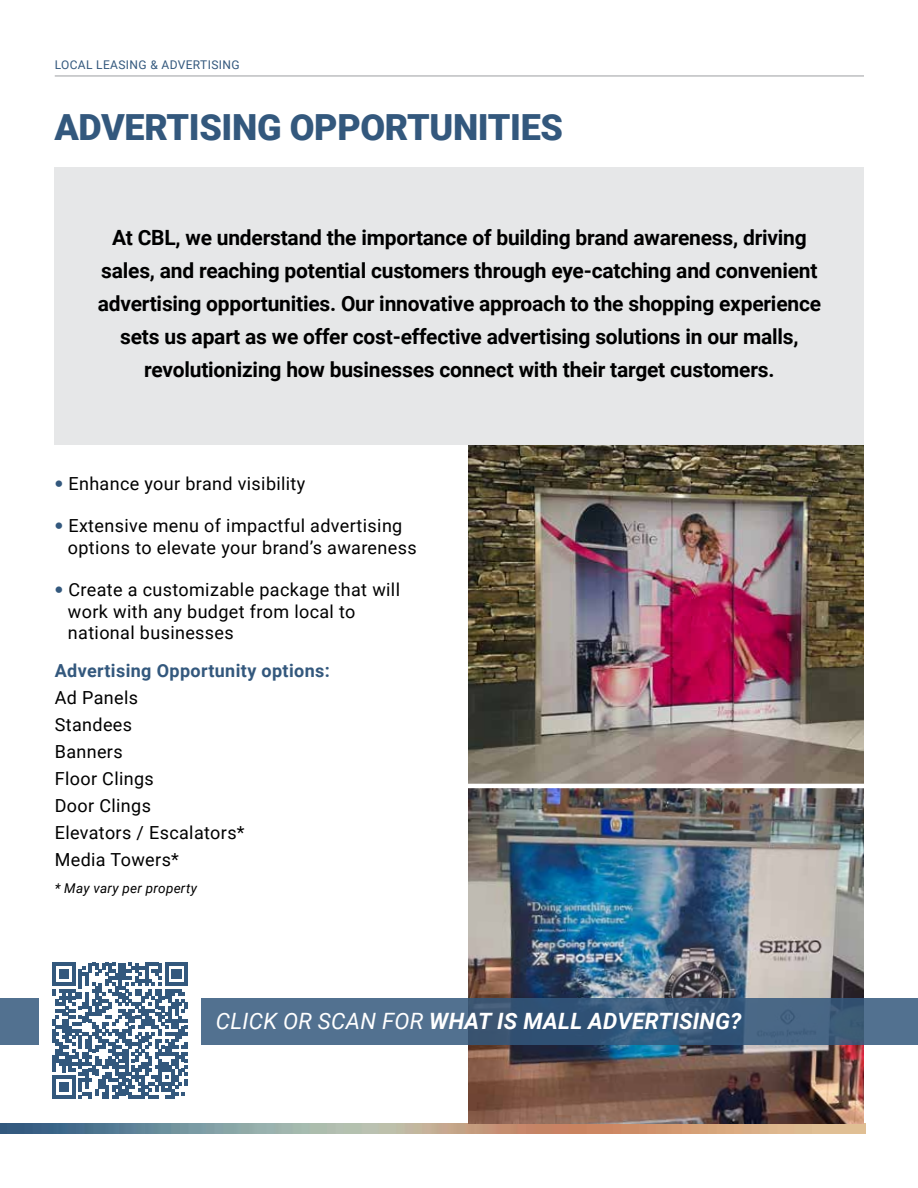
<style>
.page{position:relative;width:918px;height:1188px;background:#fff}
.page>*{position:absolute;margin:0;border:0;box-sizing:border-box;transform-origin:0 0}
.t1{font:900 36px "Roboto";letter-spacing:-.01em;color:#33587d}
.t2{font:italic 700 22.5px "Roboto";letter-spacing:.01em;color:#fff}
.t3{font:700 21px/33px "Roboto";letter-spacing:-.01em;color:#000;text-align:center}
.t4{font:18px/27px "Roboto";letter-spacing:.02em;color:#000}
.t5{font:700 18px "Roboto";letter-spacing:.02em;color:#33587d}
.t6{font:italic 13.5px "Roboto";letter-spacing:.02em;color:#000}
.t7{font:12px "Roboto";letter-spacing:.03em;color:#33587d}
.s1{font-family:"DIN Alternate";font-weight:700;color:#33587d}
.s2{font-weight:400}
</style>
<div class="page">
<img style="left:0;top:1124px;width:866px;height:10px">
<img style="left:468px;top:445px;width:396px;height:679px">
<hr style="left:55px;top:75px;width:809px;height:2px;background:#a7a9ac">
<svg style="left:0;top:999px;width:918px;height:46px;background:#456484"></svg>
<div style="left:39px;top:935px;width:162px;height:160px;background:#fff"></div>
<div style="left:54px;top:167px;width:810px;height:278px;background:#e6e7e8"></div>
<hr style="left:459px;top:784px;width:459px;height:4px;background:#fff">
<svg style="left:52px;top:963px;width:136px;height:136px"></svg>
<p class="t7" style="left:55px;top:56px;width:186px">LOCAL LEASING &amp; ADVERTISING</p>
<h1 class="t1" style="left:54px;top:102px;width:510px">ADVERTISING OPPORTUNITIES</h1>
<p class="t3" style="left:98px;top:221px;width:725px">At CBL, we understand the importance of building brand awareness, driving sales, and reaching potential customers through eye-catching and convenient advertising opportunities. Our innovative approach to the shopping experience sets us apart as we offer cost-effective advertising solutions in our malls, revolutionizing how businesses connect with their target customers.</p>
<p class="t4" style="left:54px;top:470px;width:253px"><span class="s1">•</span> Enhance your brand visibility</p>
<p class="t4" style="left:68px;top:515px;width:350px;line-height:21.6px;text-indent:-14px"><span class="s1">•</span> Extensive menu of impactful advertising options to elevate your brand’s awareness</p>
<p class="t4" style="left:68px;top:578px;width:334px;line-height:21.6px;text-indent:-14px"><span class="s1">•</span> Create a customizable package that will work with any budget from local to national businesses</p>
<p class="t5" style="left:55px;top:658px;width:277px">Advertising Opportunity options:</p>
<p class="t4" style="left:55px;top:684px;width:191px">Ad Panels<br>Standees<br>Banners<br>Floor Clings<br>Door Clings<br>Elevators / Escalators*<br>Media Towers*</p>
<p class="t6" style="left:55px;top:879px;width:144px">* May vary per property</p>
<p class="t2" style="left:216px;top:1006px;width:527px"><span class="s2">CLICK OR SCAN FOR</span> WHAT IS MALL ADVERTISING?</p>
</div>
